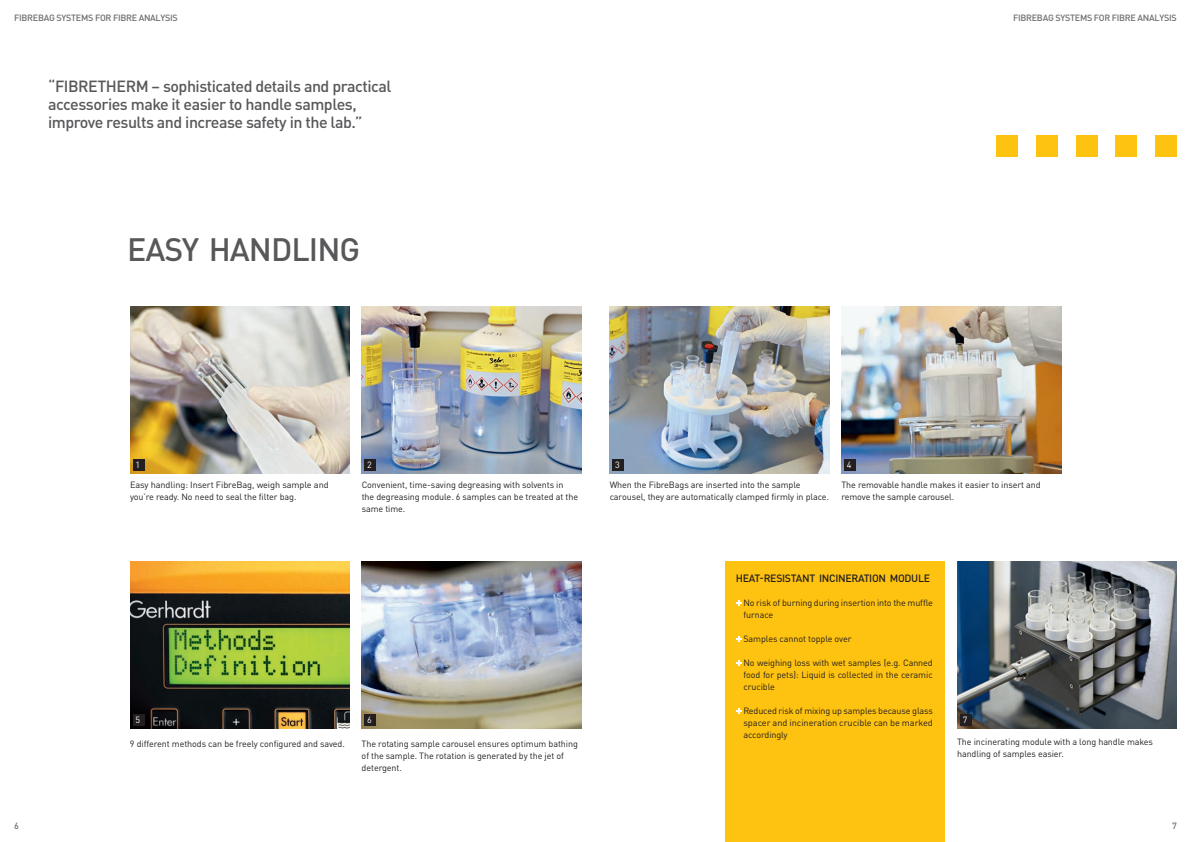
<style>
.page{position:relative;width:1191px;height:842px;background:#fff}
.page>*{position:absolute;margin:0;border:0;box-sizing:border-box;transform-origin:0 0}
.t1{font:500 32px "DINOT";letter-spacing:-.03em;color:#57585a}
.t2{font:500 16px/18px "DINOT";letter-spacing:-.03em;color:#57585a}
.t3{font:500 10.5px "DINOT";letter-spacing:-.03em;color:#231f20}
.t4{font:9px/12px "DINOT";letter-spacing:-.01em;color:#231f20}
.t5{font:500 9px "DINOT";letter-spacing:-.03em;color:#6c6d70}
.t6{font:9px "DINOT";color:#fff}
</style>
<div class="page">
<div style="left:996px;top:135px;width:22px;height:21px;background:#fec210"></div>
<div style="left:1036px;top:135px;width:21px;height:21px;background:#fec210"></div>
<div style="left:1076px;top:135px;width:21px;height:21px;background:#fec210"></div>
<div style="left:1115px;top:135px;width:22px;height:21px;background:#fec210"></div>
<div style="left:1155px;top:135px;width:21px;height:21px;background:#fec210"></div>
<img style="left:841px;top:306px;width:220px;height:167px">
<img style="left:130px;top:306px;width:220px;height:167px">
<img style="left:609px;top:306px;width:220px;height:167px">
<img style="left:362px;top:306px;width:219px;height:167px">
<img style="left:957px;top:561px;width:219px;height:167px">
<div style="left:133px;top:459px;width:11px;height:12px;background:#231f20"></div>
<div style="left:364px;top:459px;width:12px;height:12px;background:#231f20"></div>
<div style="left:612px;top:459px;width:12px;height:12px;background:#231f20"></div>
<div style="left:844px;top:459px;width:11px;height:12px;background:#231f20"></div>
<img style="left:130px;top:561px;width:220px;height:167px">
<div style="left:133px;top:714px;width:11px;height:12px;background:#231f20"></div>
<img style="left:362px;top:561px;width:219px;height:167px">
<div style="left:364px;top:714px;width:12px;height:12px;background:#231f20"></div>
<div style="left:960px;top:714px;width:11px;height:12px;background:#231f20"></div>
<div style="left:725px;top:561px;width:220px;height:281px;background:#fec210"></div>
<svg style="left:736px;top:600px;width:5px;height:6px"></svg>
<svg style="left:736px;top:636px;width:5px;height:6px"></svg>
<svg style="left:736px;top:660px;width:5px;height:6px"></svg>
<svg style="left:736px;top:708px;width:5px;height:6px"></svg>
<p class="t5" style="left:14px;top:12px;width:165px">FIBREBAG SYSTEMS FOR FIBRE ANALYSIS</p>
<p class="t5" style="left:1013px;top:12px;width:165px">FIBREBAG SYSTEMS FOR FIBRE ANALYSIS</p>
<h2 class="t2" style="left:48px;top:77px;width:344px">“FIBRETHERM – sophisticated details and practical accessories make it easier to handle samples, improve results and increase safety in the lab.”</h2>
<h1 class="t1" style="left:127px;top:229px;width:235px">EASY HANDLING</h1>
<p class="t6" style="left:136px;top:459px;width:6px">1</p>
<p class="t6" style="left:367px;top:459px;width:6px">2</p>
<p class="t6" style="left:615px;top:459px;width:6px">3</p>
<p class="t6" style="left:847px;top:459px;width:6px">4</p>
<p class="t4" style="left:130px;top:479px;width:200px">Easy handling: Insert FibreBag, weigh sample and you’re ready. No need to seal the filter bag.</p>
<p class="t4" style="left:362px;top:479px;width:218px">Convenient, time-saving degreasing with solvents in the degreasing module. 6 samples can be treated at the same time.</p>
<p class="t4" style="left:609px;top:479px;width:221px">When the FibreBags are inserted into the sample carousel, they are automatically clamped firmly in place.</p>
<p class="t4" style="left:841px;top:479px;width:201px">The removable handle makes it easier to insert and remove the sample carousel.</p>
<p class="t3" style="left:736px;top:571px;width:196px">HEAT-RESISTANT INCINERATION MODULE</p>
<p class="t4" style="left:743px;top:596px;width:191px">No risk of burning during insertion into the muffle furnace</p>
<p class="t4" style="left:743px;top:632px;width:110px">Samples cannot topple over</p>
<p class="t4" style="left:743px;top:656px;width:191px;text-align:justify">No weighing loss with wet samples (e.g. Canned food for pets): Liquid is collected in the ceramic crucible</p>
<p class="t4" style="left:743px;top:704px;width:191px;text-align:justify">Reduced risk of mixing up samples because glass spacer and incineration crucible can be marked accordingly</p>
<p class="t6" style="left:136px;top:714px;width:6px">5</p>
<p class="t6" style="left:367px;top:714px;width:6px">6</p>
<p class="t6" style="left:962px;top:714px;width:6px">7</p>
<p class="t4" style="left:957px;top:735px;width:197px">The incinerating module with a long handle makes handling of samples easier.</p>
<p class="t4" style="left:130px;top:737px;width:216px">9 different methods can be freely configured and saved.</p>
<p class="t4" style="left:362px;top:737px;width:218px">The rotating sample carousel ensures optimum bathing of the sample. The rotation is generated by the jet of detergent.</p>
<p class="t5" style="left:14px;top:820px;width:6px">6</p>
<p class="t5" style="left:1172px;top:820px;width:6px">7</p>
</div>
